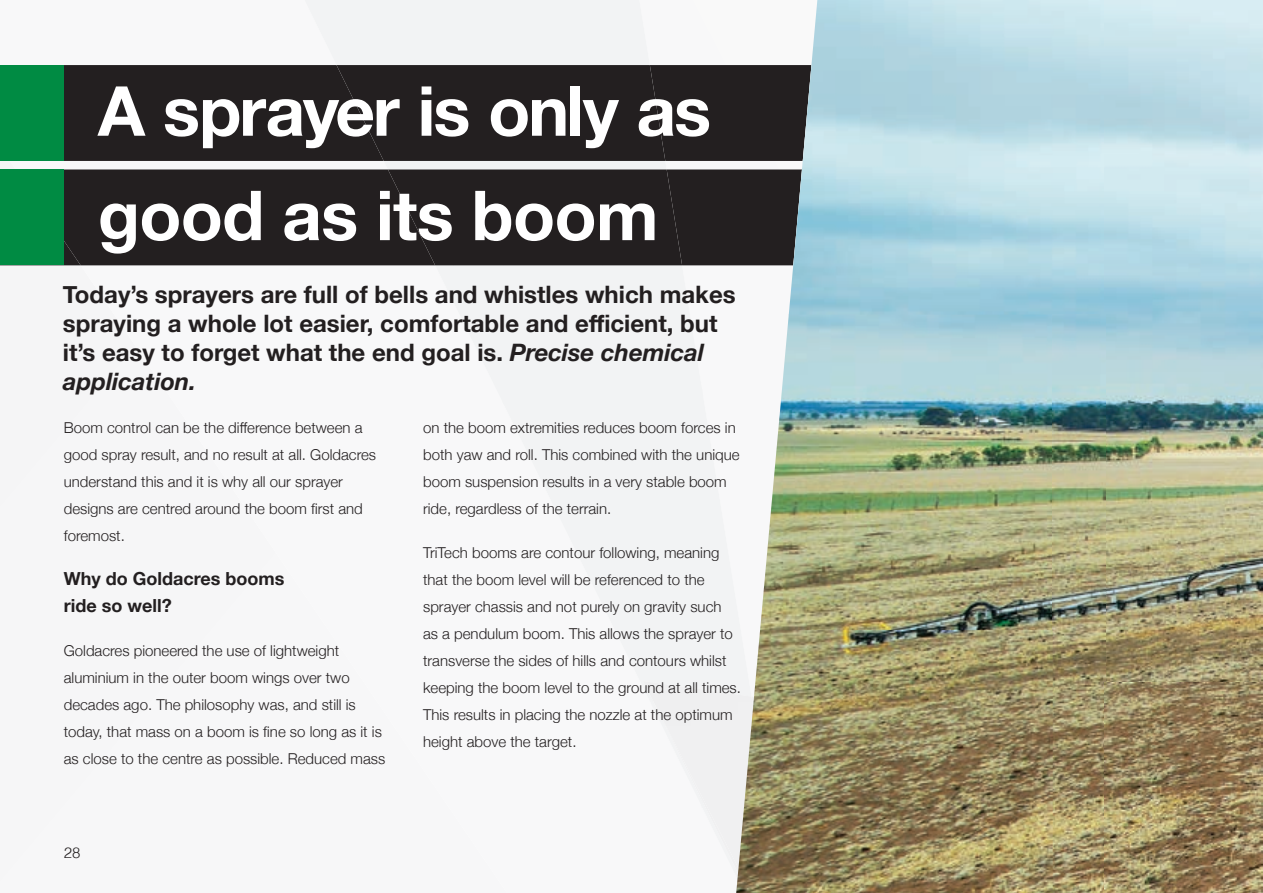
<style>
.page{position:relative;width:1263px;height:893px;background:#fff}
.page>*{position:absolute;margin:0;border:0;box-sizing:border-box;transform-origin:0 0}
.t1{font:700 69px/104.4px "Helvetica Neue";letter-spacing:-.01em;color:#fff}
.t2{font:700 24px/28.8px "Helvetica Neue";color:#231f20}
.t3{font:700 18px/27px "Helvetica Neue";color:#231f20}
.t4{font:300 15px/27px "Helvetica Neue";color:#231f20}
.t5{font:300 15px "Helvetica";color:#231f20}
.s1{font-style:italic}
</style>
<div class="page">
<div style="left:643px;top:681px;width:93px;height:187px;background:#f2f3f4"></div>
<div style="left:64px;top:65px;width:672px;height:96px;background:#231f20"></div>
<div style="left:336px;top:65px;width:329px;height:96px;background:#231f20"></div>
<div style="left:64px;top:169px;width:672px;height:96px;background:#231f20"></div>
<div style="left:388px;top:169px;width:294px;height:96px;background:#231f20"></div>
<svg style="left:736px;top:65px;width:53px;height:565px"></svg>
<img style="left:789px;top:0;width:316px;height:315px">
<img style="left:1105px;top:0;width:158px;height:893px">
<img style="left:760px;top:315px;width:292px;height:315px">
<img style="left:1052px;top:315px;width:53px;height:578px">
<img style="left:736px;top:630px;width:317px;height:263px">
<div style="left:0;top:65px;width:64px;height:96px;background:#008b43"></div>
<div style="left:0;top:169px;width:64px;height:96px;background:#008b43"></div>
<h1 class="t1" style="left:98px;top:61px;width:615px">A sprayer is only as good as its boom</h1>
<h2 class="t2" style="left:63px;top:281px;width:674px">Today’s sprayers are full of bells and whistles which makes spraying a whole lot easier, comfortable and efficient, but it’s easy to forget what the end goal is. <span class="s1">Precise chemical application.</span></h2>
<p class="t4" style="left:64px;top:413px;width:314px">Boom control can be the difference between a good spray result, and no result at all. Goldacres understand this and it is why all our sprayer designs are centred around the boom first and foremost.</p>
<p class="t3" style="left:64px;top:565px;width:222px">Why do Goldacres booms ride so well?</p>
<p class="t4" style="left:64px;top:636px;width:323px">Goldacres pioneered the use of lightweight aluminium in the outer boom wings over two decades ago. The philosophy was, and still is today, that mass on a boom is fine so long as it is as close to the centre as possible. Reduced mass</p>
<p class="t4" style="left:423px;top:413px;width:318px">on the boom extremities reduces boom forces in both yaw and roll. This combined with the unique boom suspension results in a very stable boom ride, regardless of the terrain.</p>
<p class="t4" style="left:423px;top:538px;width:319px">TriTech booms are contour following, meaning that the boom level will be referenced to the sprayer chassis and not purely on gravity such<br>as a pendulum boom. This allows the sprayer to transverse the sides of hills and contours whilst keeping the boom level to the ground at all times.<br>This results in placing the nozzle at the optimum height above the target.</p>
<p class="t5" style="left:64px;top:840px;width:18px">28</p>
</div>
